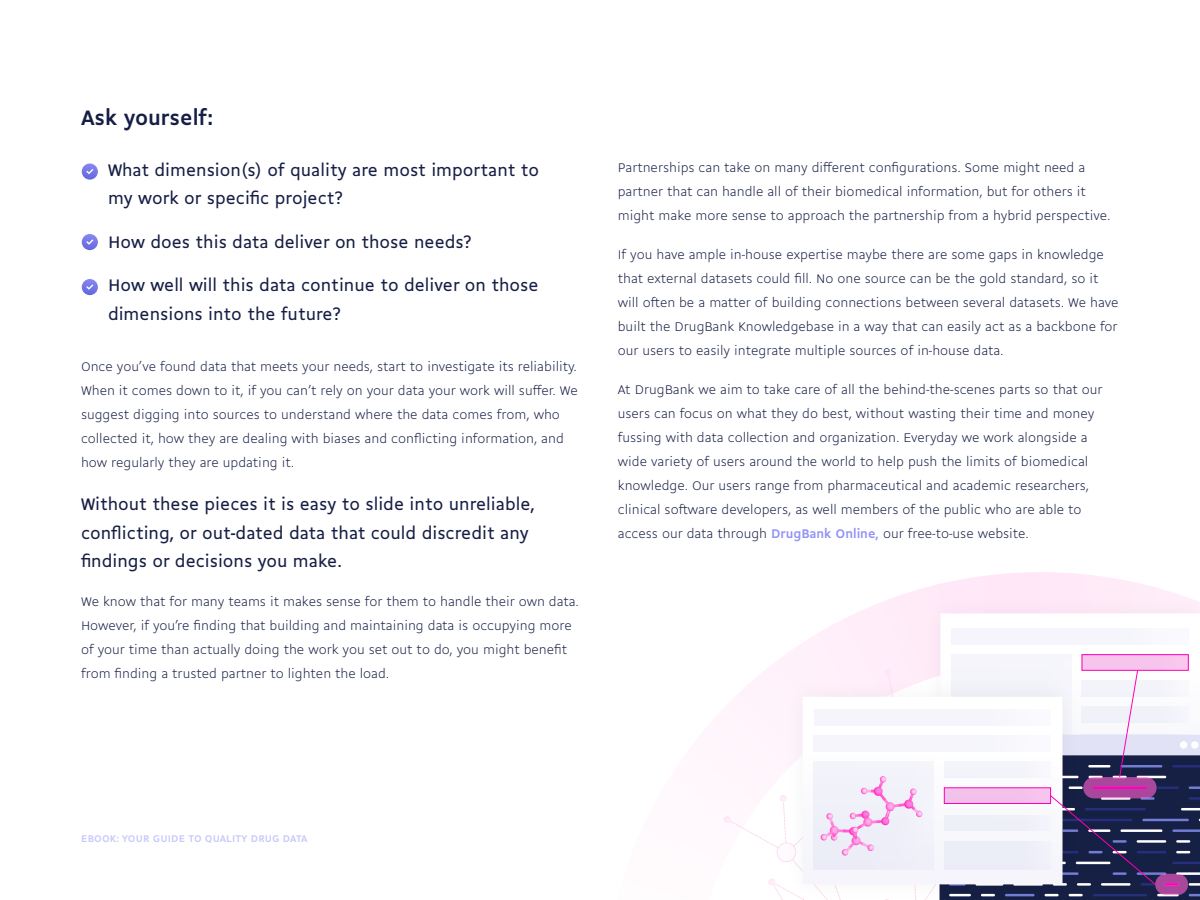
<style>
.page{position:relative;width:1200px;height:900px;background:#fff}
.page>*{position:absolute;margin:0;border:0;box-sizing:border-box;transform-origin:0 0}
.t1{font:700 22.5px "Gemeli Web";color:#161e45}
.t2{font:18px/28.5px "Gemeli Web";color:#161e45}
.t3{font:300 13.5px/24px "Gemeli Web";color:#161e45}
.t4{font:700 10.5px "Gemeli";letter-spacing:.01em;color:#9393f9}
.s1{font-weight:700;color:#9393f9}
</style>
<div class="page">
<svg style="left:82px;top:164px;width:16px;height:16px"></svg>
<svg style="left:86px;top:169px;width:7px;height:5px"></svg>
<svg style="left:82px;top:234px;width:16px;height:16px"></svg>
<svg style="left:86px;top:239px;width:7px;height:6px"></svg>
<svg style="left:82px;top:279px;width:16px;height:16px"></svg>
<svg style="left:86px;top:284px;width:7px;height:6px"></svg>
<svg style="left:781px;top:572px;width:359px;height:86px"></svg>
<div style="left:911px;top:584px;width:289px;height:74px;background:#ffe9f7"></div>
<svg style="left:940px;top:613px;width:260px;height:45px"></svg>
<div style="left:952px;top:629px;width:236px;height:15px;background:#f5f5fb"></div>
<div style="left:952px;top:655px;width:120px;height:120px;background:#f5f5fb"></div>
<div style="left:1082px;top:654px;width:107px;height:17px;border:1px solid #ff00b4"></div>
<svg style="left:723px;top:658px;width:477px;height:242px"></svg>
<div style="left:944px;top:788px;width:107px;height:15px;background:#f3c2eb"></div>
<div style="left:1082px;top:655px;width:106px;height:15px;background:#f6c4ed"></div>
<svg style="left:1155px;top:874px;width:33px;height:21px"></svg>
<h1 class="t1" style="left:81px;top:102px;width:134px">Ask yourself:</h1>
<h2 class="t2" style="left:108px;top:155px;width:433px">What dimension(s) of quality are most important to my work or specific project?</h2>
<h2 class="t2" style="left:108px;top:227px;width:365px">How does this data deliver on those needs?</h2>
<h2 class="t2" style="left:108px;top:270px;width:432px">How well will this data continue to deliver on those dimensions into the future?</h2>
<p class="t3" style="left:81px;top:354px;width:498px">Once you’ve found data that meets your needs, start to investigate its reliability.<br>When it comes down to it, if you can’t rely on your data your work will suffer. We suggest digging into sources to understand where the data comes from, who collected it, how they are dealing with biases and conflicting information, and how regularly they are updating it.</p>
<h2 class="t2" style="left:81px;top:489px;width:456px">Without these pieces it is easy to slide into unreliable, conflicting, or out-dated data that could discredit any findings or decisions you make.</h2>
<p class="t3" style="left:81px;top:589px;width:500px">We know that for many teams it makes sense for them to handle their own data.<br>However, if you’re finding that building and maintaining data is occupying more of your time than actually doing the work you set out to do, you might benefit from finding a trusted partner to lighten the load.</p>
<p class="t3" style="left:618px;top:155px;width:494px">Partnerships can take on many different configurations. Some might need a partner that can handle all of their biomedical information, but for others it might make more sense to approach the partnership from a hybrid perspective.</p>
<p class="t3" style="left:618px;top:242px;width:502px">If you have ample in-house expertise maybe there are some gaps in knowledge that external datasets could fill. No one source can be the gold standard, so it will often be a matter of building connections between several datasets. We have built the DrugBank Knowledgebase in a way that can easily act as a backbone for our users to easily integrate multiple sources of in-house data.</p>
<p class="t3" style="left:618px;top:377px;width:486px">At DrugBank we aim to take care of all the behind-the-scenes parts so that our users can focus on what they do best, without wasting their time and money fussing with data collection and organization. Everyday we work alongside a wide variety of users around the world to help push the limits of biomedical knowledge. Our users range from pharmaceutical and academic researchers, clinical software developers, as well members of the public who are able to access our data through <span class="s1">DrugBank Online,</span> our free-to-use website.</p>
<p class="t4" style="left:81px;top:831px;width:228px">EBOOK: YOUR GUIDE TO QUALITY DRUG DATA</p>
</div>
